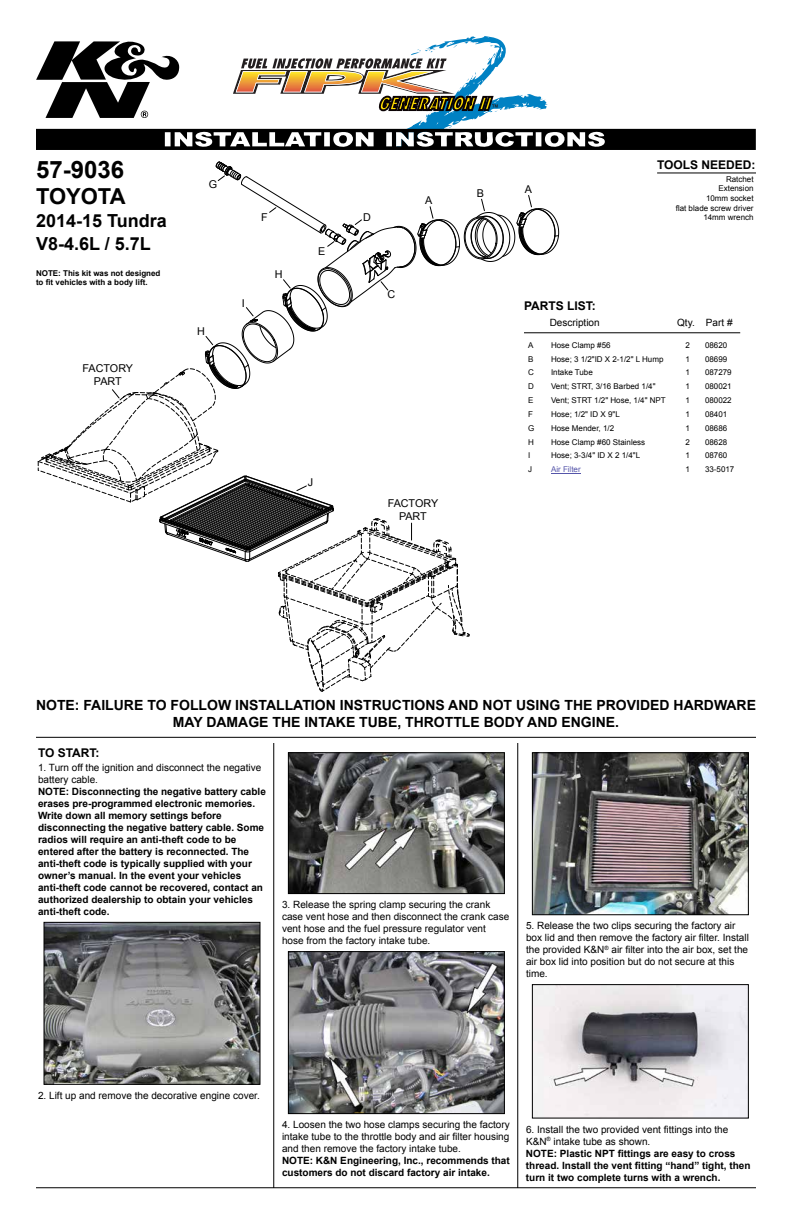
<style>
.page{position:relative;width:792px;height:1224px;background:#fff}
.page>*{position:absolute;margin:0;border:0;box-sizing:border-box;transform-origin:0 0}
.t1{font:700 24px "Arial";color:#000}
.t2{font:700 22px "Arial";color:#000}
.t3{font:700 18px/23px "Arial";color:#000}
.t4{font:700 14px/16.8px "Arial";color:#000;text-align:center}
.t5{font:700 12px "Arial";color:#000}
.t6{font:10.8px/12.9px "Arial";letter-spacing:-.02em;color:#000;text-align:center}
.t7{font:700 10px/12px "Arial";color:#000}
.t8{font:10px/12px "Arial";color:#000}
.t9{font:8px/13.8px "Arial";color:#000}
.t10{font:700 8px/9.6px "Arial";color:#000}
.t11{font:8px "Arial";color:#55a}
.s1{font-weight:400}
</style>
<div class="page">
<svg style="left:38px;top:162px;width:521px;height:530px"></svg>
<hr style="left:518px;top:743px;width:1px;height:445px;background:#000">
<hr style="left:274px;top:743px;width:1px;height:445px;background:#000">
<hr style="left:36px;top:737px;width:720px;height:1px;background:#000">
<svg style="left:36px;top:36px;width:720px;height:114px"></svg>
<hr style="left:36px;top:1188px;width:720px;height:1px;background:#000">
<hr style="left:524px;top:333px;width:216px;height:1px;background:#000">
<hr style="left:551px;top:473px;width:30px;height:1px;background:#55a">
<hr style="left:657px;top:173px;width:99px;height:1px;background:#000">
<img style="left:46px;top:924px;width:212px;height:159px">
<div style="left:44px;top:922px;width:216px;height:163px;border:1px solid #000"></div>
<img style="left:290px;top:754px;width:213px;height:138px">
<div style="left:288px;top:752px;width:217px;height:142px;border:1px solid #000"></div>
<img style="left:290px;top:953px;width:213px;height:159px">
<div style="left:288px;top:951px;width:217px;height:163px;border:1px solid #000"></div>
<img style="left:534px;top:754px;width:213px;height:159px">
<div style="left:532px;top:752px;width:217px;height:163px;border:1px solid #000"></div>
<img style="left:534px;top:986px;width:213px;height:130px">
<div style="left:532px;top:984px;width:217px;height:134px;border:1px solid #000"></div>
<h1 class="t1" style="left:36px;top:154px;width:90px">57-9036</h1>
<h2 class="t2" style="left:36px;top:182px;width:91px">TOYOTA</h2>
<h3 class="t3" style="left:36px;top:210px;width:132px">2014-15 Tundra<br>V8-4.6L / 5.7L</h3>
<p class="t6" style="left:209px;top:178px;width:10px">G</p>
<p class="t6" style="left:261px;top:211px;width:8px">F</p>
<p class="t6" style="left:318px;top:245px;width:9px">E</p>
<p class="t6" style="left:363px;top:211px;width:9px">D</p>
<p class="t6" style="left:425px;top:194px;width:9px">A</p>
<p class="t6" style="left:477px;top:187px;width:9px">B</p>
<p class="t6" style="left:525px;top:183px;width:9px">A</p>
<p class="t5" style="left:657px;top:157px;width:100px">TOOLS NEEDED:</p>
<p class="t9" style="left:676px;top:174px;width:79px;line-height:9.6px;text-align:right">Ratchet<br>Extension<br>10mm socket<br>flat blade screw driver<br>14mm wrench</p>
<p class="t10" style="left:36px;top:268px;width:126px">NOTE: This kit was not designed to fit vehicles with a body lift.</p>
<p class="t6" style="left:275px;top:268px;width:9px">H</p>
<p class="t6" style="left:242px;top:297px;width:4px">I</p>
<p class="t6" style="left:387px;top:288px;width:9px">C</p>
<p class="t5" style="left:524px;top:297px;width:73px">PARTS LIST:</p>
<p class="t6" style="left:197px;top:324px;width:9px">H</p>
<p class="t8" style="left:550px;top:317px;width:52px">Description</p>
<p class="t8" style="left:677px;top:317px;width:57px">Qty. Part #</p>
<p class="t6" style="left:83px;top:362px;width:52px">FACTORY<br>PART</p>
<p class="t9" style="left:551px;top:338px;width:116px">Hose Clamp #56<br>Hose; 3 1/2"ID X 2-1/2" L Hump<br>Intake Tube<br>Vent; STRT, 3/16 Barbed 1/4"<br>Vent; STRT 1/2" Hose, 1/4" NPT<br>Hose; 1/2" ID X 9"L<br>Hose Mender, 1/2<br>Hose Clamp #60 Stainless<br>Hose; 3-3/4" ID X 2 1/4"L</p>
<p class="t11" style="left:551px;top:464px;width:31px">Air Filter</p>
<p class="t9" style="left:686px;top:463px;width:6px">1</p>
<p class="t9" style="left:705px;top:463px;width:31px">33-5017</p>
<p class="t9" style="left:528px;top:338px;width:7px">A</p>
<p class="t9" style="left:686px;top:338px;width:6px">2</p>
<p class="t9" style="left:705px;top:338px;width:24px">08620</p>
<p class="t9" style="left:528px;top:352px;width:7px">B</p>
<p class="t9" style="left:686px;top:352px;width:6px">1</p>
<p class="t9" style="left:705px;top:352px;width:24px">08699</p>
<p class="t9" style="left:528px;top:366px;width:7px">C</p>
<p class="t9" style="left:686px;top:366px;width:6px">1</p>
<p class="t9" style="left:705px;top:366px;width:28px">087279</p>
<p class="t9" style="left:528px;top:380px;width:7px">D</p>
<p class="t9" style="left:686px;top:380px;width:6px">1</p>
<p class="t9" style="left:705px;top:380px;width:28px">080021</p>
<p class="t9" style="left:528px;top:393px;width:7px">E</p>
<p class="t9" style="left:686px;top:393px;width:6px">1</p>
<p class="t9" style="left:705px;top:393px;width:28px">080022</p>
<p class="t9" style="left:528px;top:407px;width:6px">F</p>
<p class="t9" style="left:686px;top:407px;width:6px">1</p>
<p class="t9" style="left:705px;top:407px;width:24px">08401</p>
<p class="t9" style="left:528px;top:421px;width:8px">G</p>
<p class="t9" style="left:686px;top:421px;width:6px">1</p>
<p class="t9" style="left:705px;top:421px;width:24px">08686</p>
<p class="t9" style="left:528px;top:435px;width:7px">H</p>
<p class="t9" style="left:686px;top:435px;width:6px">2</p>
<p class="t9" style="left:705px;top:435px;width:24px">08628</p>
<p class="t9" style="left:528px;top:449px;width:4px">I</p>
<p class="t9" style="left:686px;top:449px;width:6px">1</p>
<p class="t9" style="left:705px;top:449px;width:24px">08760</p>
<p class="t9" style="left:528px;top:463px;width:5px">J</p>
<p class="t6" style="left:308px;top:476px;width:7px">J</p>
<p class="t6" style="left:388px;top:497px;width:52px">FACTORY<br>PART</p>
<h3 class="t4" style="left:36px;top:697px;width:722px">NOTE: FAILURE TO FOLLOW INSTALLATION INSTRUCTIONS AND NOT USING THE PROVIDED HARDWARE<br>MAY DAMAGE THE INTAKE TUBE, THROTTLE BODY AND ENGINE.</h3>
<p class="t8" style="left:38px;top:762px;width:225px">1. Turn off the ignition and disconnect the negative battery cable.</p>
<p class="t7" style="left:38px;top:786px;width:229px">NOTE: Disconnecting the negative battery cable erases pre-programmed electronic memories.<br>Write down all memory settings before disconnecting the negative battery cable. Some radios will require an anti-theft code to be entered after the battery is reconnected. The anti-theft code is typically supplied with your owner’s manual. In the event your vehicles anti-theft code cannot be recovered, contact an authorized dealership to obtain your vehicles anti-theft code.</p>
<p class="t5" style="left:38px;top:745px;width:63px">TO START:</p>
<p class="t8" style="left:282px;top:899px;width:229px">3. Release the spring clamp securing the crank case vent hose and then disconnect the crank case vent hose and the fuel pressure regulator vent hose from the factory intake tube.</p>
<p class="t8" style="left:526px;top:920px;width:224px">5. Release the two clips securing the factory air box lid and then remove the factory air filter. Install the provided K&amp;N<sup>®</sup> air filter into the air box, set the air box lid into position but do not secure at this time.</p>
<p class="t8" style="left:38px;top:1090px;width:223px">2. Lift up and remove the decorative engine cover.</p>
<p class="t8" style="left:282px;top:1119px;width:229px;text-align:justify">4. Loosen the two hose clamps securing the factory intake tube to the throttle body and air filter housing and then remove the factory intake tube.</p>
<p class="t7" style="left:282px;top:1155px;width:229px">NOTE: K&amp;N Engineering, Inc., recommends that customers do not discard factory air intake.</p>
<p class="t7" style="left:526px;top:1124px;width:226px"><span class="s1">6. Install the two provided vent fittings into the K&amp;N</span><sup>®</sup> <span class="s1">intake tube as shown.<br></span>NOTE: Plastic NPT fittings are easy to cross thread. Install the vent fitting “hand” tight, then turn it two complete turns with a wrench.</p>
</div>
